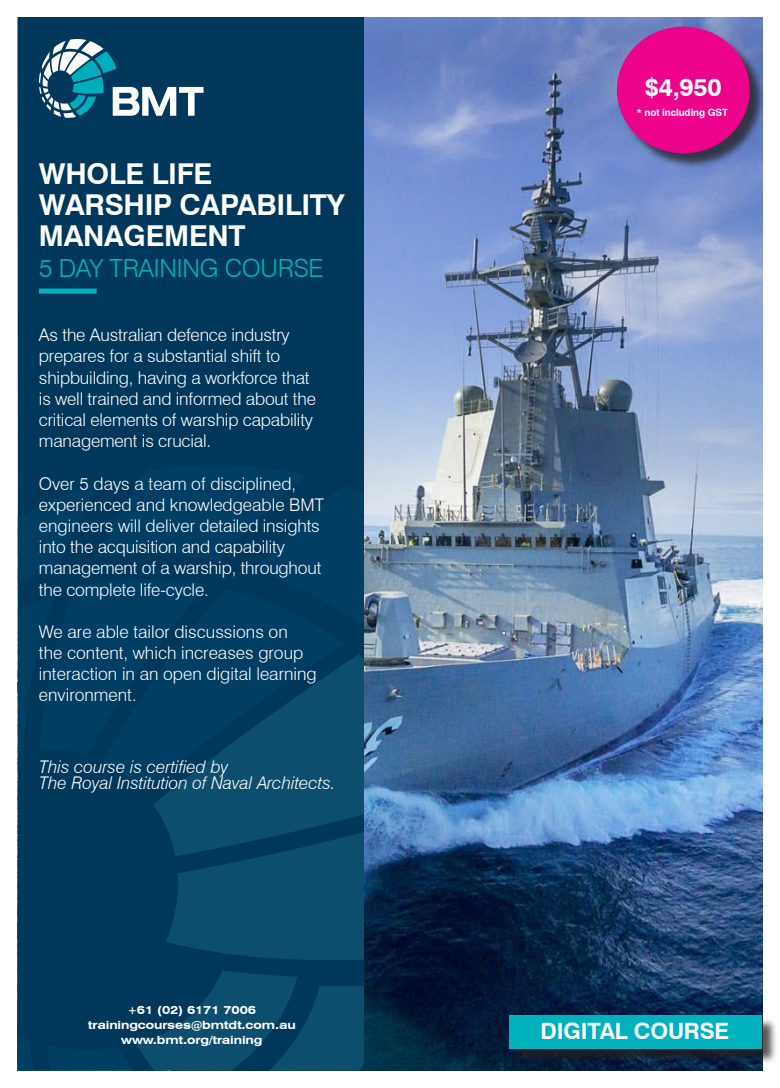
<style>
.page{position:relative;width:780px;height:1088px;background:#fff}
.page>*{position:absolute;margin:0;border:0;box-sizing:border-box;transform-origin:0 0}
.t1{font:700 28.75px/31.2px "Swiss 721 BT";letter-spacing:-.01em;color:#fff}
.t2{font:300 25px "Swiss 721 BT";letter-spacing:-.01em;color:#00b1be}
.t3{font:700 25px "Swiss 721 BT";color:#fff}
.t4{font:700 22.5px "Swiss 721 BT";letter-spacing:-.01em;color:#fff}
.t5{font:300 17.5px/21.2px "Swiss 721 BT";letter-spacing:-.01em;color:#fff}
.Main_Body{font:italic 300 17.5px "Swiss 721 BT";color:#fff}
.t6{font:700 expanded 11.25px "Swiss 721 BT";letter-spacing:-.01em;color:#fff}
.t7{font:700 10px "Swiss 721 BT";letter-spacing:-.01em;color:#fff}
</style>
<div class="page">
<img style="left:363px;top:18px;width:399px;height:1052px">
<div style="left:18px;top:18px;width:345px;height:1052px;background:#00385c"></div>
<div style="left:39px;top:288px;width:58px;height:5px;background:#00b1be"></div>
<svg style="left:39px;top:39px;width:164px;height:79px"></svg>
<svg style="left:153px;top:772px;width:210px;height:54px;background:#0c4c6c"></svg>
<svg style="left:166px;top:805px;width:197px;height:155px"></svg>
<svg style="left:153px;top:772px;width:191px;height:19px;fill:#0d4e6e"></svg>
<svg style="left:136px;top:970px;width:227px;height:100px"></svg>
<svg style="left:195px;top:655px;width:168px;height:117px"></svg>
<div style="left:618px;top:28px;width:147px;height:141px;background:#231f20;opacity:.75"></div>
<div style="left:617px;top:27px;width:132px;height:126px;background:#ed028c;border-radius:50%"></div>
<div style="left:511px;top:1018px;width:266px;height:46px;background:#231f20;opacity:.75"></div>
<div style="left:509px;top:1016px;width:253px;height:33px;background:#00b1be"></div>
<p class="t1" style="left:39px;top:158px;width:307px">WHOLE LIFE<br>WARSHIP CAPABILITY<br>MANAGEMENT</p>
<p class="t2" style="left:39px;top:253px;width:286px">5 DAY TRAINING COURSE</p>
<p class="t5" style="left:39px;top:324px;width:279px">As the Australian defence industry prepares for a substantial shift to shipbuilding, having a workforce that is well trained and informed about the critical elements of warship capability management is crucial.</p>
<p class="t5" style="left:39px;top:473px;width:286px">Over 5 days a team of disciplined, experienced and knowledgeable BMT engineers will deliver detailed insights into the acquisition and capability management of a warship, throughout the complete life-cycle.</p>
<p class="t5" style="left:39px;top:621px;width:279px">We are able tailor discussions on<br>the content, which increases group interaction in an open digital learning environment.</p>
<p class="Main_Body" style="left:39px;top:756px;width:191px">This course is certified by</p>
<p class="Main_Body" style="left:39px;top:772px;width:298px">The Royal Institution of Naval Architects.</p>
<p class="t6" style="left:128px;top:1003px;width:130px">+61 (02) 6171 7006</p>
<p class="t6" style="left:88px;top:1018px;width:209px">trainingcourses@bmtdt.com.au</p>
<p class="t6" style="left:121px;top:1033px;width:143px">www.bmt.org/training</p>
<p class="t3" style="left:645px;top:72px;width:78px">$4,950</p>
<p class="t7" style="left:637px;top:107px;width:93px">* not including GST</p>
<p class="t4" style="left:540px;top:1017px;width:190px">DIGITAL COURSE</p>
</div>
